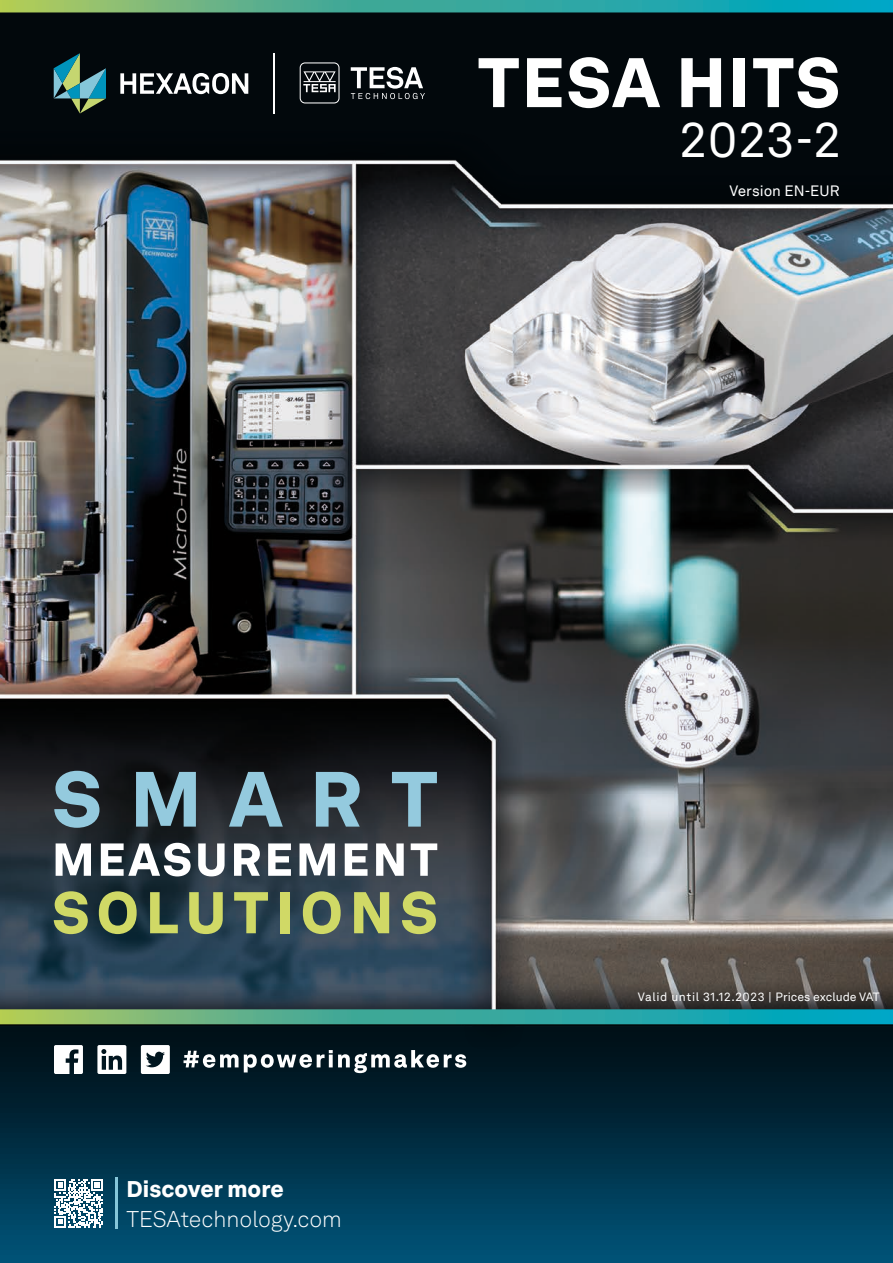
<style>
.page{position:relative;width:893px;height:1263px;background:#fff}
.page>*{position:absolute;margin:0;border:0;box-sizing:border-box;transform-origin:0 0}
.t1{font:900 69px "Hexagon Akkurat";letter-spacing:.03em;color:#fff}
.t2{font:48px "Hexagon Akkurat";color:#fff}
.t3{font:900 22.65px "Hexagon Akkurat TT";letter-spacing:.005em;color:#fff}
.t4{font:300 22.5px "Hexagon Akkurat";color:#fff}
.t5{font:15px "Hexagon Akkurat TT";color:#fff}
.t6{font:12px "Hexagon Akkurat TT";letter-spacing:.01em;color:#fff}
</style>
<div class="page">
<img style="left:0;top:12px;width:893px;height:1251px">
<svg style="left:120px;top:73px;width:128px;height:21px"></svg>
<svg style="left:54px;top:53px;width:52px;height:61px;background:#366461"></svg>
<hr style="left:273px;top:53px;width:1px;height:60px;background:#fff">
<svg style="left:300px;top:62px;width:39px;height:41px;background:#3c4144"></svg>
<svg style="left:351px;top:67px;width:74px;height:32px"></svg>
<svg style="left:0;top:0;width:893px;height:12px;background:#44ae98"></svg>
<svg style="left:184px;top:1050px;width:282px;height:23px"></svg>
<svg style="left:141px;top:1045px;width:29px;height:29px"></svg>
<svg style="left:97px;top:1045px;width:29px;height:29px"></svg>
<svg style="left:54px;top:1045px;width:29px;height:29px"></svg>
<svg style="left:0;top:1009px;width:893px;height:15px;background:#43ab96"></svg>
<svg style="left:54px;top:771px;width:45px;height:57px;background:#668895"></svg>
<svg style="left:136px;top:772px;width:60px;height:55px;background:#6b919f"></svg>
<svg style="left:229px;top:772px;width:54px;height:55px;background:#587480"></svg>
<svg style="left:316px;top:772px;width:44px;height:55px;background:#7198a7"></svg>
<svg style="left:392px;top:772px;width:45px;height:55px;background:#576f7a"></svg>
<svg style="left:56px;top:843px;width:35px;height:33px"></svg>
<svg style="left:101px;top:843px;width:90px;height:33px"></svg>
<svg style="left:198px;top:843px;width:27px;height:33px"></svg>
<svg style="left:234px;top:843px;width:26px;height:33px"></svg>
<svg style="left:268px;top:843px;width:23px;height:33px"></svg>
<svg style="left:300px;top:843px;width:35px;height:33px"></svg>
<svg style="left:345px;top:843px;width:23px;height:33px"></svg>
<svg style="left:376px;top:843px;width:28px;height:33px"></svg>
<svg style="left:411px;top:843px;width:26px;height:33px"></svg>
<svg style="left:54px;top:891px;width:34px;height:43px"></svg>
<svg style="left:99px;top:891px;width:38px;height:43px;background:#7a894e"></svg>
<svg style="left:150px;top:892px;width:28px;height:41px"></svg>
<svg style="left:189px;top:892px;width:34px;height:42px"></svg>
<svg style="left:234px;top:892px;width:34px;height:41px"></svg>
<div style="left:280px;top:892px;width:9px;height:41px;background:#d0d966"></div>
<svg style="left:303px;top:891px;width:38px;height:43px;background:#89975e"></svg>
<svg style="left:354px;top:892px;width:35px;height:41px"></svg>
<svg style="left:402px;top:891px;width:34px;height:43px"></svg>
<hr style="left:115px;top:1177px;width:3px;height:52px;background:#85c6d9">
<svg style="left:54px;top:1179px;width:49px;height:48px"></svg>
<h1 class="t1" style="left:478px;top:28px;width:364px">TESA HITS</h1>
<h2 class="t2" style="left:680px;top:104px;width:162px">2023-2</h2>
<p class="t5" style="left:729px;top:180px;width:112px">Version EN-EUR</p>
<h3 class="t3" style="left:126px;top:1170px;width:159px">Discover more</h3>
<h3 class="t4" style="left:126px;top:1203px;width:217px">TESAtechnology.com</h3>
<p class="t6" style="left:638px;top:988px;width:243px">Valid until 31.12.2023 | Prices exclude VAT</p>
</div>
